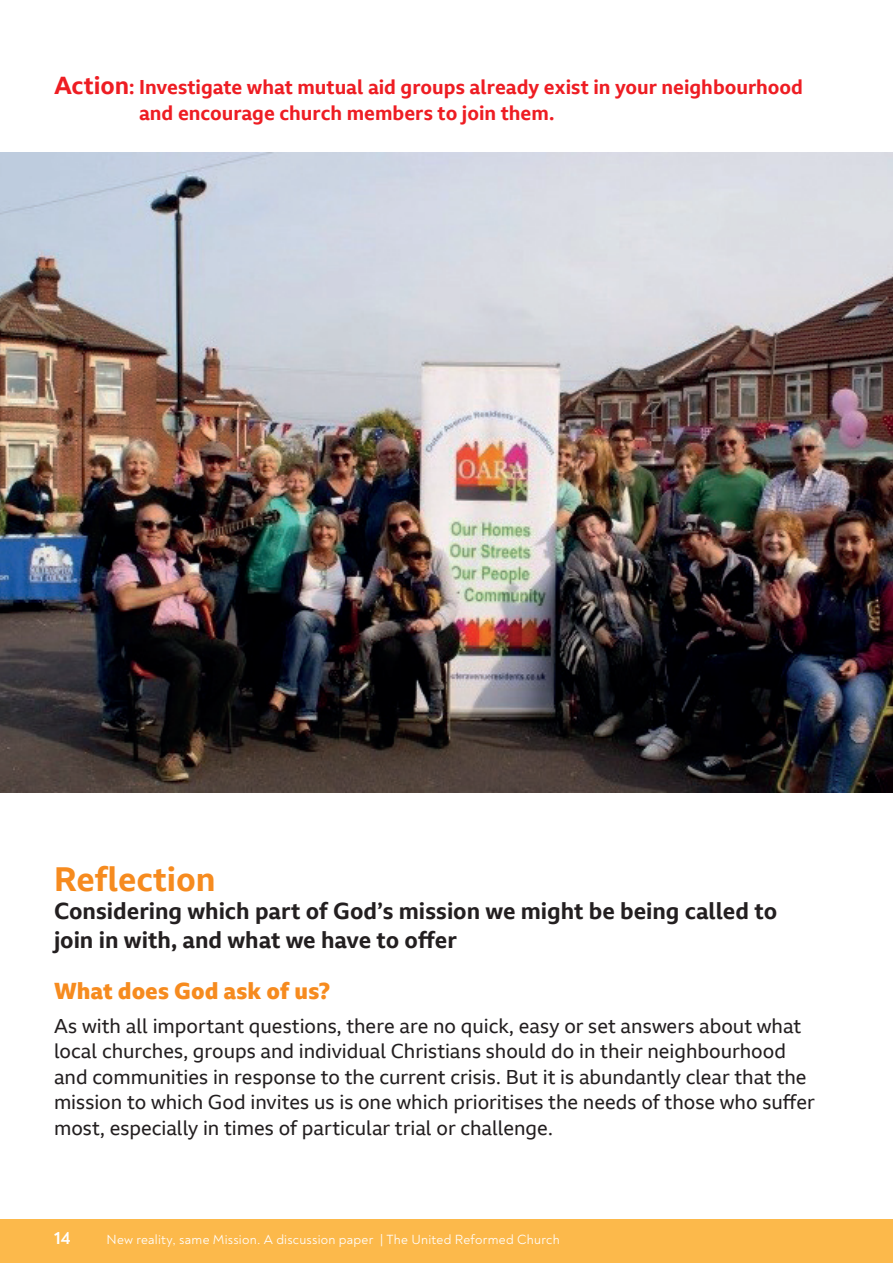
<style>
.page{position:relative;width:893px;height:1263px;background:#fff}
.page>*{position:absolute;margin:0;border:0;box-sizing:border-box;transform-origin:0 0}
.t1{font:700 33px "BBC Reith Sans";color:#f68b1f}
.t2{font:700 22.5px/28.5px "BBC Reith Sans";color:#231f20}
.t3{font:800 22.5px "BBC Reith Sans";letter-spacing:.005em;color:#f68b1f}
.t4{font:19.5px/25.5px "BBC Reith Sans";color:#231f20}
.t5{font:700 19.5px/25.5px "BBC Reith Sans";color:#ee1d23}
.t6{font:700 18px "Noah";color:#fff}
.t7{font:13.5px "Noah";letter-spacing:.02em;color:#fff}
.s1{font-size:24px}
</style>
<div class="page">
<div style="left:0;top:1219px;width:893px;height:44px;background:#fcb94b"></div>
<hr style="left:892px;top:897px;width:1px;height:190px;background:#f68b1f">
<img style="left:0;top:152px;width:893px;height:640px">
<p class="t5" style="left:139px;top:74px;width:666px;text-indent:-85px"><span class="s1">Action</span>: Investigate what mutual aid groups already exist in your neighbourhood and encourage church members to join them.</p>
<h1 class="t1" style="left:54px;top:858px;width:163px">Reflection</h1>
<p class="t2" style="left:54px;top:897px;width:725px">Considering which part of God’s mission we might be being called to join in with, and what we have to offer</p>
<p class="t3" style="left:54px;top:976px;width:278px">What does God ask of us?</p>
<p class="t4" style="left:54px;top:1013px;width:762px">As with all important questions, there are no quick, easy or set answers about what local churches, groups and individual Christians should do in their neighbourhood and communities in response to the current crisis. But it is abundantly clear that the mission to which God invites us is one which prioritises the needs of those who suffer most, especially in times of particular trial or challenge.</p>
<p class="t6" style="left:54px;top:1226px;width:18px">14</p>
<p class="t7" style="left:106px;top:1231px;width:455px">New reality, same Mission. A discussion paper | The United Reformed Church</p>
</div>
